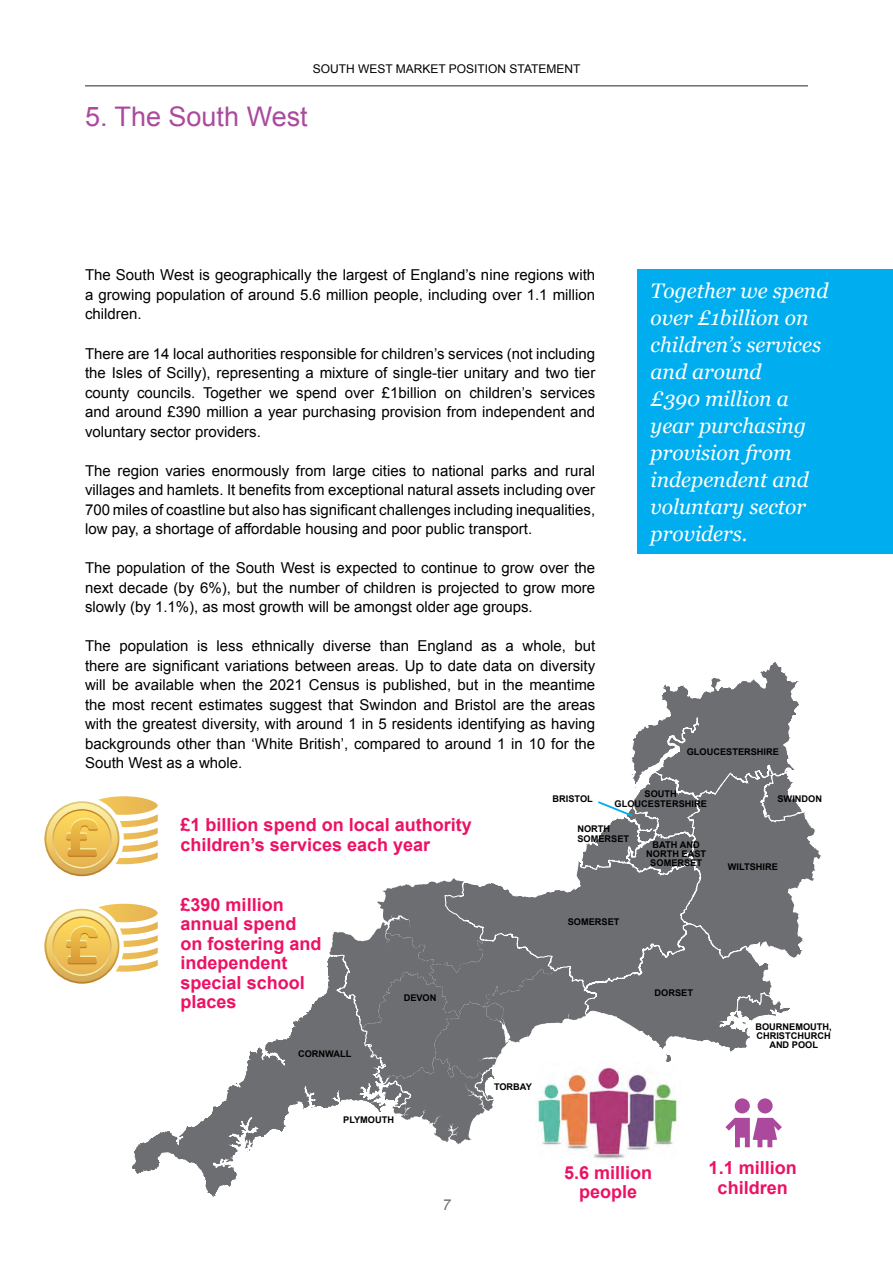
<style>
.page{position:relative;width:893px;height:1263px;background:#fff}
.page>*{position:absolute;margin:0;border:0;box-sizing:border-box;transform-origin:0 0}
.t1{font:27px "Arial";color:#ab4a9c}
.t2{font:italic 21px/27px "Georgia";color:#fff}
.t3{font:700 18px/19.5px "Arial";color:#ed1164}
.t4{font:15px/19.5px "Arial";color:#000;text-align:justify}
.t5{font:italic 15px "Arial";color:#6d6e71}
.t6{font:12px "Arial";color:#000}
.t7{font:700 9.3px/9.3px "Arial";color:#000;text-align:center}
</style>
<div class="page">
<hr style="left:85px;top:85px;width:723px;height:2px;background:#6d6e71">
<svg style="left:132px;top:958px;width:197px;height:239px"></svg>
<svg style="left:45px;top:796px;width:113px;height:79px"></svg>
<svg style="left:45px;top:904px;width:113px;height:79px"></svg>
<svg style="left:329px;top:662px;width:492px;height:485px"></svg>
<div style="left:735px;top:1098px;width:15px;height:15px;background:#ab4a9c;border-radius:50%"></div>
<div style="left:757px;top:1098px;width:16px;height:15px;background:#ab4a9c;border-radius:50%"></div>
<img style="left:536px;top:1063px;width:144px;height:96px">
<div style="left:638px;top:269px;width:255px;height:285px;background:#00aeef"></div>
<p class="t6" style="left:313px;top:60px;width:269px">SOUTH WEST MARKET POSITION STATEMENT</p>
<h1 class="t1" style="left:85px;top:99px;width:224px">5. The South West</h1>
<p class="t4" style="left:85px;top:266px;width:512px">The South West is geographically the largest of England’s nine regions with a growing population of around 5.6 million people, including over 1.1 million children.</p>
<p class="t4" style="left:85px;top:344px;width:512px">There are 14 local authorities responsible for children’s services (not including the Isles of Scilly), representing a mixture of single-tier unitary and two tier county councils. Together we spend over £1billion on children’s services and around £390 million a year purchasing provision from independent and voluntary sector providers.</p>
<p class="t4" style="left:85px;top:461px;width:512px">The region varies enormously from large cities to national parks and rural villages and hamlets. It benefits from exceptional natural assets including over 700 miles of coastline but also has significant challenges including inequalities, low pay, a shortage of affordable housing and poor public transport.</p>
<p class="t4" style="left:85px;top:558px;width:512px">The population of the South West is expected to continue to grow over the next decade (by 6%), but the number of children is projected to grow more slowly (by 1.1%), as most growth will be amongst older age groups.</p>
<p class="t4" style="left:85px;top:636px;width:512px">The population is less ethnically diverse than England as a whole, but there are significant variations between areas. Up to date data on diversity will be available when the 2021 Census is published, but in the meantime the most recent estimates suggest that Swindon and Bristol are the areas with the greatest diversity, with around 1 in 5 residents identifying as having backgrounds other than ‘White British’, compared to around 1 in 10 for the South West as a whole.</p>
<p class="t7" style="left:553px;top:794px;width:42px">BRISTOL</p>
<h2 class="t2" style="left:651px;top:276px;width:179px">Together we spend over £1billion on children’s services and around<br>£390 million a year purchasing provision from independent and voluntary sector providers.</h2>
<p class="t7" style="left:687px;top:747px;width:94px">GLOUCESTERSHIRE</p>
<p class="t7" style="left:645px;top:790px;width:34px">SOUTH</p>
<p class="t7" style="left:615px;top:799px;width:94px">GLOUCESTERSHIRE</p>
<p class="t7" style="left:777px;top:794px;width:46px">SWINDON</p>
<h3 class="t3" style="left:181px;top:816px;width:293px">£1 billion spend on local authority children’s services each year</h3>
<h3 class="t3" style="left:181px;top:895px;width:143px">£390 million annual spend on fostering and independent special school places</h3>
<p class="t7" style="left:298px;top:1049px;width:55px">CORNWALL</p>
<p class="t7" style="left:404px;top:994px;width:34px">DEVON</p>
<p class="t7" style="left:343px;top:1116px;width:52px">PLYMOUTH</p>
<p class="t7" style="left:494px;top:1082px;width:39px">TORBAY</p>
<h4 class="t5" style="left:442px;top:1195px;width:10px">7</h4>
<p class="t7" style="left:577px;top:825px;width:34px">NORTH</p>
<p class="t7" style="left:577px;top:834px;width:53px">SOMERSET</p>
<p class="t7" style="left:653px;top:840px;width:49px">BATH AND</p>
<p class="t7" style="left:646px;top:849px;width:61px">NORTH EAST</p>
<p class="t7" style="left:650px;top:858px;width:53px">SOMERSET</p>
<p class="t7" style="left:568px;top:918px;width:53px">SOMERSET</p>
<p class="t7" style="left:728px;top:862px;width:52px">WILTSHIRE</p>
<p class="t7" style="left:655px;top:988px;width:40px">DORSET</p>
<p class="t7" style="left:755px;top:1022px;width:78px">BOURNEMOUTH,<br>CHRISTCHURCH<br>AND POOL</p>
<p class="t3" style="left:564px;top:1163px;width:90px;text-align:center">5.6 million people</p>
<p class="t3" style="left:709px;top:1158px;width:90px;text-align:center">1.1 million children</p>
</div>
